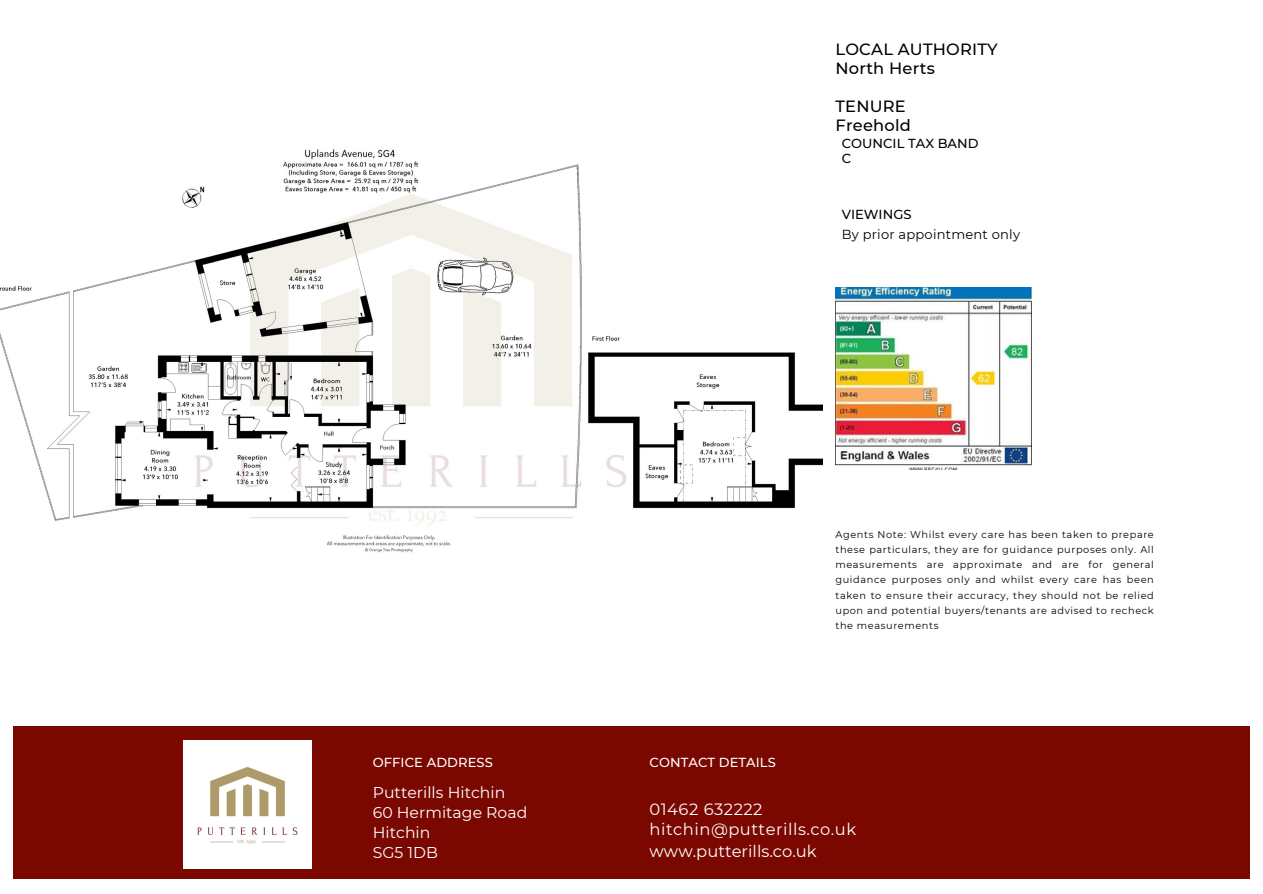
<style>
.page{position:relative;width:1263px;height:894px;background:#fff}
.page>*{position:absolute;margin:0;border:0;box-sizing:border-box;transform-origin:0 0}
.t1{font:16.35px/19.6px "Montserrat";letter-spacing:.03em;color:#fff}
.t2{font:16.35px "Montserrat";color:#fff}
.t3{font:500 16.2px/18.9px "Montserrat";letter-spacing:.015em;color:#000}
.t4{font:15.6px/19.8px "Montserrat";color:#fff}
.t5{font:13.05px/19.6px "Montserrat";letter-spacing:.015em;color:#000}
.t6{font:500 13.05px "Montserrat";letter-spacing:.005em;color:#fff}
.t7{font:500 13.05px/15.3px "Montserrat";color:#000}
.t8{font:9.75px/15.3px "Montserrat";letter-spacing:.06em;color:#000;text-align:justify}
.s1{font-weight:500}
</style>
<div class="page">
<img style="left:0;top:149px;width:822px;height:404px">
<div style="left:13px;top:726px;width:1237px;height:152px;background:#7b0800"></div>
<img style="left:835px;top:288px;width:196px;height:181px">
<img style="left:184px;top:740px;width:127px;height:127px">
<p class="t3" style="left:835px;top:40px;width:164px">LOCAL AUTHORITY<br>North Herts</p>
<p class="t3" style="left:835px;top:96px;width:77px">TENURE<br>Freehold</p>
<h3 class="t7" style="left:842px;top:135px;width:138px">COUNCIL TAX BAND<br>C</h3>
<h4 class="t5" style="left:842px;top:205px;width:180px"><span class="s1">VIEWINGS<br></span>By prior appointment only</h4>
<p class="t8" style="left:835px;top:526px;width:320px">Agents Note: Whilst every care has been taken to prepare these particulars, they are for guidance purposes only. All measurements are approximate and are for general guidance purposes only and whilst every care has been taken to ensure their accuracy, they should not be relied upon and potential buyers/tenants are advised to recheck the measurements</p>
<h3 class="t6" style="left:373px;top:754px;width:122px">OFFICE ADDRESS</h3>
<h2 class="t6" style="left:650px;top:754px;width:128px">CONTACT DETAILS</h2>
<h3 class="t4" style="left:373px;top:782px;width:156px">Putterills Hitchin<br>60 Hermitage Road<br>Hitchin<br>SG5 1DB</h3>
<h2 class="t1" style="left:650px;top:799px;width:208px">01462 632222 hitchin@putterills.co.uk</h2>
<h2 class="t2" style="left:650px;top:840px;width:169px">www.putterills.co.uk</h2>
</div>
